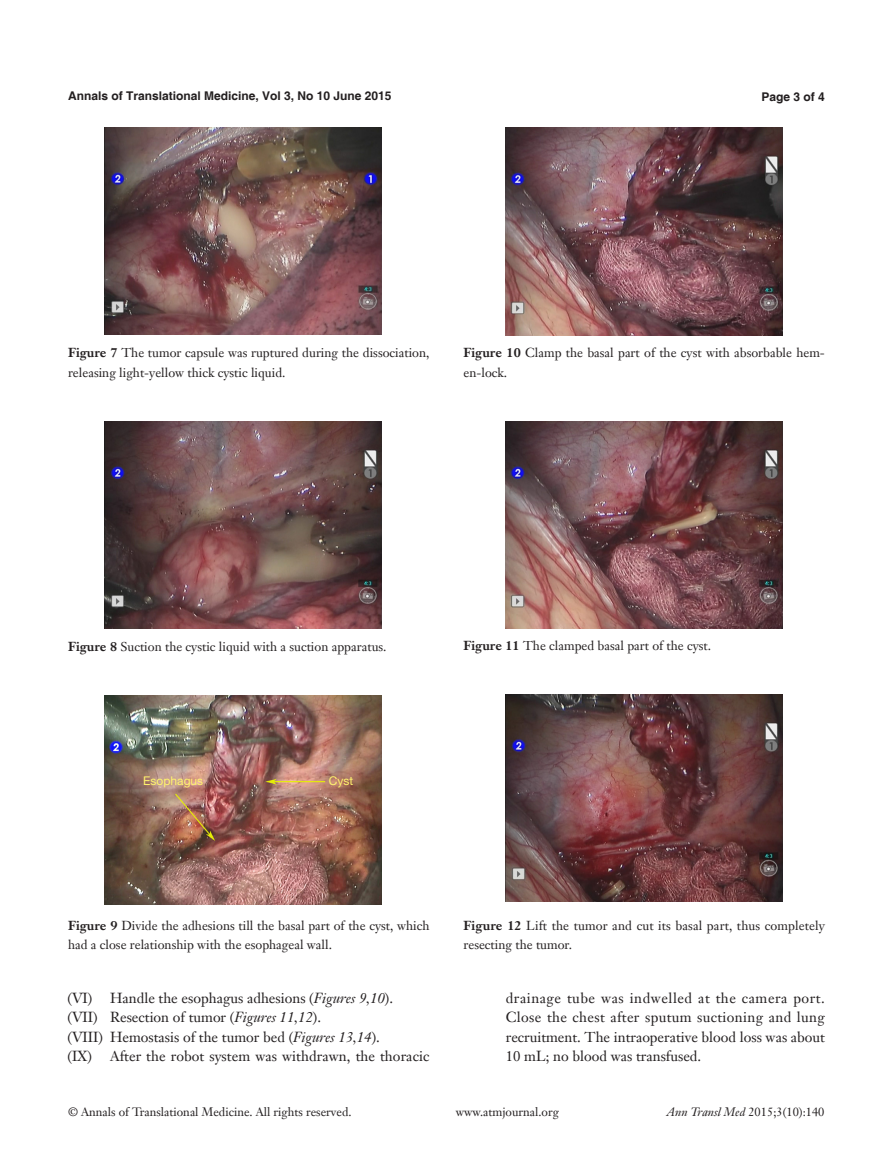
<style>
.page{position:relative;width:893px;height:1170px;background:#fff}
.page>*{position:absolute;margin:0;border:0;box-sizing:border-box;transform-origin:0 0}
.t1{font:14.25px/19.5px "Janson Text LT";color:#231f20;text-align:justify}
.t2{font:12.75px/19.5px "Janson Text LT";color:#231f20}
.t3{font:12px "Janson Text LT";color:#231f20}
.t4{font:700 12px "Helvetica";color:#231f20}
.栏目{font:12px "Helvetica Neue LT Pro";color:#fff46d}
.s1{font-weight:700}
.s2{font-style:italic}
</style>
<div class="page">
<img style="left:506px;top:128px;width:276px;height:207px">
<img style="left:506px;top:421px;width:276px;height:207px">
<img style="left:506px;top:694px;width:276px;height:207px">
<img style="left:105px;top:128px;width:276px;height:206px">
<img style="left:105px;top:421px;width:276px;height:207px">
<img style="left:105px;top:695px;width:276px;height:209px">
<p class="t4" style="left:68px;top:88px;width:325px">Annals of Translational Medicine, Vol 3, No 10 June 2015</p>
<p class="t4" style="left:762px;top:89px;width:65px">Page 3 of 4</p>
<p class="t2" style="left:68px;top:343px;width:363px"><span class="s1">Figure 7</span> The tumor capsule was ruptured during the dissociation, releasing light-yellow thick cystic liquid.</p>
<p class="t2" style="left:463px;top:343px;width:363px"><span class="s1">Figure 10</span> Clamp the basal part of the cyst with absorbable hem&shy;en-lock.</p>
<p class="t2" style="left:68px;top:636px;width:320px"><span class="s1">Figure 8</span> Suction the cystic liquid with a suction apparatus.</p>
<p class="栏目" style="left:143px;top:772px;width:62px">Esophagus</p>
<p class="栏目" style="left:329px;top:772px;width:26px">Cyst</p>
<p class="t2" style="left:463px;top:635px;width:249px"><span class="s1">Figure 11</span> The clamped basal part of the cyst.</p>
<p class="t2" style="left:68px;top:915px;width:363px"><span class="s1">Figure 9</span> Divide the adhesions till the basal part of the cyst, which had a close relationship with the esophageal wall.</p>
<p class="t1" style="left:68px;top:987px;width:327px">(VI) Handle the esophagus adhesions (<span class="s2">Figures 9,10</span>).</p>
<p class="t1" style="left:68px;top:1007px;width:255px">(VII) Resection of tumor (<span class="s2">Figures 11,12</span>).</p>
<p class="t1" style="left:68px;top:1026px;width:314px">(VIII) Hemostasis of the tumor bed (<span class="s2">Figures 13,14</span>).</p>
<p class="t1" style="left:68px;top:1046px;width:363px">(IX) After the robot system was withdrawn, the thoracic</p>
<p class="t2" style="left:463px;top:915px;width:363px"><span class="s1">Figure 12</span> Lift the tumor and cut its basal part, thus completely resecting the tumor.</p>
<p class="t1" style="left:506px;top:987px;width:321px">drainage tube was indwelled at the camera port.<br>Close the chest after sputum suctioning and lung recruitment. The intraoperative blood loss was about 10 mL; no blood was transfused.</p>
<p class="t3" style="left:68px;top:1104px;width:285px">© Annals of Translational Medicine. All rights reserved.</p>
<p class="t3" style="left:456px;top:1104px;width:105px">www.atmjournal.org</p>
<p class="t3" style="left:667px;top:1104px;width:159px"><span class="s2">Ann Transl Med</span> 2015;3(10):140</p>
</div>
